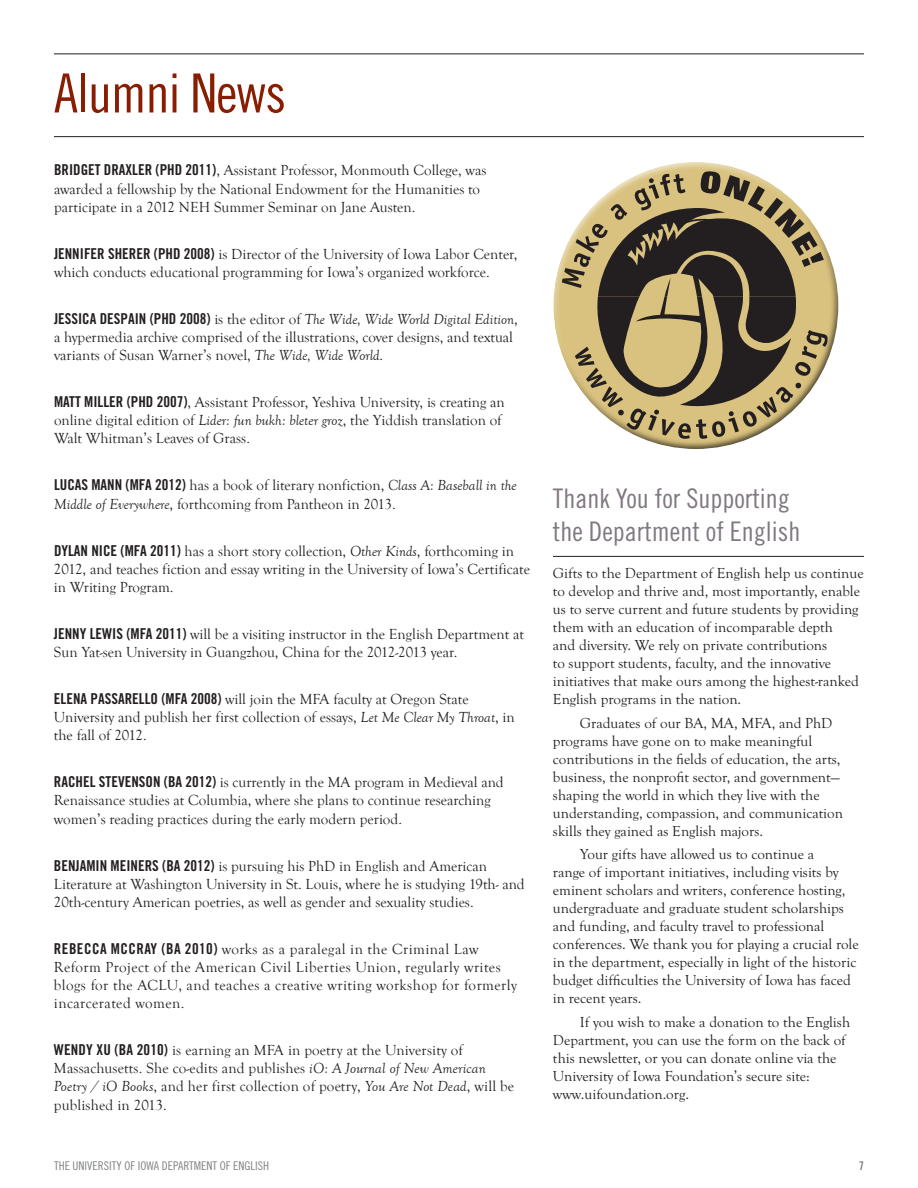
<style>
.page{position:relative;width:918px;height:1188px;background:#fff}
.page>*{position:absolute;margin:0;border:0;box-sizing:border-box;transform-origin:0 0}
.t1{font:54px "Trade Gothic Cond Eighteen";letter-spacing:-.02em;color:#891d02}
.t2{font:27px/32.4px "Trade Gothic Cond Eighteen";color:#807880}
.t3{font:15px/18.1px "Goudy Old Style T";color:#231f20}
.t4{font:15px/18px "Goudy Old Sty T";color:#231f20}
.t5{font:15px/18.1px "Goudy Old Style T";letter-spacing:.03em;color:#231f20}
.t6{font:15px "Trade Gothic Bold Cond Twenty";letter-spacing:.03em;color:#231f20}
.t7{font:12px "Trade Gothic Cond Eighteen";color:#808285}
.t8{font:12px "Trade Gothic Bold Cond Twenty";color:#808285}
.s1{font-family:"Trade Gothic Bold Cond Twenty"}
.s2{font-style:italic}
</style>
<div class="page">
<hr style="left:54px;top:136px;width:810px;height:1px;background:#231f20">
<hr style="left:553px;top:556px;width:311px;height:1px;background:#231f20">
<hr style="left:54px;top:54px;width:810px;height:1px;background:#231f20">
<div style="left:552px;top:161px;width:266px;height:208px;background:#fff;opacity:.75"></div>
<div style="left:557px;top:207px;width:283px;height:245px;background:#231f20;opacity:.75"></div>
<h1 class="t1" style="left:54px;top:61px;width:234px">Alumni News</h1>
<p class="t3" style="left:54px;top:162px;width:434px"><span class="s1">BR IDGET DRAXLER (PHD 2011)</span>, Assistant Professor, Monmouth College, was awarded a fellowship by the National Endowment for the Humanities to participate in a 2012 NEH Summer Seminar on Jane Austen.</p>
<p class="t3" style="left:54px;top:245px;width:465px"><span class="s1">JENNIF ER SHER ER (PHD 2008)</span> is Director of the University of Iowa Labor Center, which conducts educational programming for Iowa’s organized workforce.</p>
<p class="t3" style="left:54px;top:310px;width:465px"><span class="s1">JESSICA DESPAIN (PHD 2008)</span> is the editor of <span class="s2">The Wide, Wide World Digital Edition</span>, a hypermedia archive comprised of the illustrations, cover designs, and textual variants of Susan Warner’s novel, <span class="s2">The Wide, Wide World</span>.</p>
<p class="t6" style="left:54px;top:393px;width:8px">MATT</p>
<p class="t3" style="left:54px;top:393px;width:452px;text-indent:30px"><span class="s1">MILLER (PHD 2007)</span>, Assistant Professor, Yeshiva University, is creating an online digital edition of <span class="s2">Lider: fun bukh: bleter groz</span>, the Yiddish translation of<br>Walt Whitman’s Leaves of Grass.</p>
<p class="t3" style="left:54px;top:477px;width:464px"><span class="s1">LUCAS MANN (MFA 2012)</span> has a book of literary nonfiction, <span class="s2">Class A: Baseball in the<br>Middle of Everywhere</span>, forthcoming from Pantheon in 2013.</p>
<p class="t3" style="left:54px;top:542px;width:478px"><span class="s1">DYLAN NICE (MFA 2011)</span> has a short story collection, <span class="s2">Other Kinds</span>, forthcoming in<br>2012, and teaches fiction and essay writing in the University of Iowa’s Certificate in Writing Program.</p>
<p class="t3" style="left:54px;top:625px;width:471px"><span class="s1">JENNY LEWIS (MFA 2011)</span> will be a visiting instructor in the English Department at<br>Sun Yat-sen University in Guangzhou, China for the 2012-2013 year.</p>
<p class="t3" style="left:54px;top:690px;width:462px"><span class="s1">ELENA PASSAR ELLO (MFA 2008)</span> will join the MFA faculty at Oregon State<br>University and publish her first collection of essays, <span class="s2">Let Me Clear My Throat</span>, in the fall of 2012.</p>
<p class="t3" style="left:54px;top:774px;width:451px"><span class="s1">RAC HEL STEVENSON (BA 2012)</span> is currently in the MA program in Medieval and<br>Renaissance studies at Columbia, where she plans to continue researching women’s reading practices during the early modern period.</p>
<p class="t3" style="left:54px;top:857px;width:472px"><span class="s1">BENJAMIN MEINERS (BA 2012)</span> is pursuing his PhD in English and American<br>Literature at Washington University in St. Louis, where he is studying 19th- and<br>20th-century American poetries, as well as gender and sexuality studies.</p>
<p class="t6" style="left:54px;top:939px;width:39px">REBECCA</p>
<p class="t5" style="left:54px;top:940px;width:465px;text-indent:57px"><span class="s1">MC CRAY (BA 2010)</span> works as a paralegal in the Criminal Law Reform Project of the American Civil Liberties Union, regularly writes blogs for the ACLU, and teaches a creative writing workshop for formerly incarcerated women.</p>
<p class="t3" style="left:54px;top:1042px;width:462px"><span class="s1">WENDY XU (BA 2010)</span> is earning an MFA in poetry at the University of Massachusetts. She co-edits and publishes <span class="s2">iO: A Journal of New American Poetry / iO Books</span>, and her first collection of poetry, <span class="s2">You Are Not Dead</span>, will be published in 2013.</p>
<h2 class="t2" style="left:553px;top:482px;width:249px">Thank You for Supporting the Department of English</h2>
<p class="t4" style="left:553px;top:565px;width:312px">Gifts to the Department of English help us continue to develop and thrive and, most importantly, enable us to serve current and future students by providing them with an education of incomparable depth<br>and diversity. We rely on private contributions<br>to support students, faculty, and the innovative initiatives that make ours among the highest-ranked English programs in the nation.</p>
<p class="t4" style="left:553px;top:714px;width:292px;text-indent:27px">Graduates of our BA, MA, MFA, and PhD programs have gone on to make meaningful contributions in the fields of education, the arts, business, the nonprofit sector, and government— shaping the world in which they live with the understanding, compassion, and communication skills they gained as English majors.</p>
<p class="t4" style="left:553px;top:845px;width:307px;text-indent:27px">Your gifts have allowed us to continue a<br>range of important initiatives, including visits by eminent scholars and writers, conference hosting, undergraduate and graduate student scholarships and funding, and faculty travel to professional conferences. We thank you for playing a crucial role in the department, especially in light of the historic budget difficulties the University of Iowa has faced in recent years.</p>
<p class="t4" style="left:553px;top:1013px;width:299px;text-indent:27px">If you wish to make a donation to the English Department, you can use the form on the back of this newsletter, or you can donate online via the University of Iowa Foundation’s secure site: www.uifoundation.org.</p>
<p class="t7" style="left:54px;top:1159px;width:126px">The University of Iowa Departm</p>
<p class="t7" style="left:201px;top:1159px;width:55px">ent of English</p>
<p class="t8" style="left:859px;top:1159px;width:7px">7</p>
</div>
